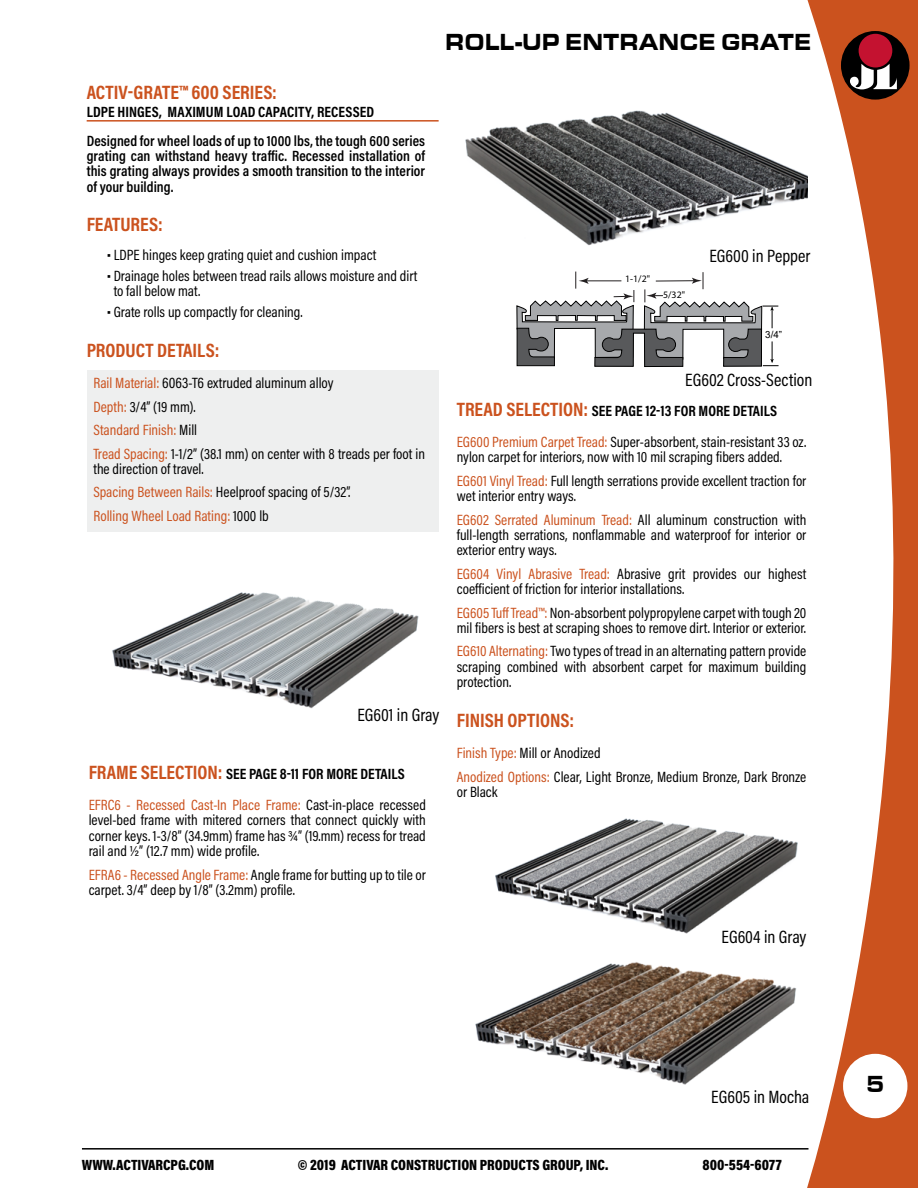
<style>
.page{position:relative;width:918px;height:1188px;background:#fff}
.page>*{position:absolute;margin:0;border:0;box-sizing:border-box;transform-origin:0 0}
.t1{font:24px "Eurostar Black Extended";color:#000;scale:.8 1}
.t2{font:700 19.5px "Acumin Pro Cond";color:#cb521e}
.t3{font:18px "Acumin Pro Cond";color:#000}
.t4{font:15px/15.3px "Acumin Pro Cond";color:#000}
.t5{font:600 15px/15.3px "Acumin Pro Cond";letter-spacing:.005em;color:#000;text-align:justify}
.t6{font:15px/31.5px "Acumin Pro Cond";color:#cb521e}
.t7{font:900 15px "Acumin Pro Cond";color:#000}
.t8{font:700 15px "Acumin Pro Cond";letter-spacing:.01em;color:#000}
.t9{font:9.9px "Myriad Pro";color:#000}
.t10{font:9.9px "Arial";color:#000}
.s1{font-size:18px}
.s2{color:#cb521e}
.s3{font-weight:700;font-size:19.5px}
.s4{font-weight:700;color:#000}
.s5{color:#000}
.s6{font-weight:700;font-size:19.5px;color:#cb521e}
.s7{font-weight:700}
</style>
<div class="page">
<svg style="left:807px;top:0;width:111px;height:1188px"></svg>
<div style="left:841px;top:31px;width:69px;height:69px;background:#000;border-radius:50%"></div>
<svg style="left:850px;top:64px;width:47px;height:25px"></svg>
<div style="left:859px;top:34px;width:33px;height:34px;background:#c41230;border-radius:50%"></div>
<div style="left:843px;top:1054px;width:64px;height:64px;background:#fff;border-radius:50%"></div>
<hr style="left:82px;top:1148px;width:727px;height:2px;background:#000">
<img style="left:495px;top:810px;width:313px;height:135px">
<img style="left:112px;top:592px;width:307px;height:117px">
<hr style="left:87px;top:120px;width:352px;height:2px;background:#cb521e">
<div style="left:87px;top:371px;width:352px;height:28px;background:#eeefef"></div>
<div style="left:87px;top:394px;width:352px;height:28px;background:#eeefef"></div>
<div style="left:87px;top:417px;width:352px;height:29px;background:#eeefef"></div>
<div style="left:87px;top:441px;width:352px;height:44px;background:#eeefef"></div>
<div style="left:87px;top:480px;width:352px;height:28px;background:#eeefef"></div>
<div style="left:87px;top:503px;width:352px;height:28px;background:#eeefef"></div>
<svg style="left:516px;top:271px;width:263px;height:96px"></svg>
<img style="left:465px;top:76px;width:343px;height:182px">
<img style="left:475px;top:945px;width:336px;height:154px">
<h1 class="t1" style="left:445px;top:27px;width:459px">ROLL-UP ENTRANCE GRATE</h1>
<h2 class="t2" style="left:87px;top:79px;width:192px">ACTIV-GRATE™ 600 SERIES:</h2>
<p class="t8" style="left:87px;top:102px;width:289px">LDPE HINGES, MAXIMUM LOAD CAPACITY, RECESSED</p>
<p class="t5" style="left:87px;top:133px;width:340px">Designed for wheel loads of up to 1000 lbs, the tough 600 series grating can withstand heavy traffic. Recessed installation of this grating always provides a smooth transition to the interior of your building.</p>
<h2 class="t2" style="left:87px;top:212px;width:78px">FEATURES:</h2>
<p class="t4" style="left:107px;top:247px;width:271px"><span class="s1">•</span>LDPE hinges keep grating quiet and cushion impact</p>
<p class="t4" style="left:114px;top:268px;width:305px;text-indent:-7px"><span class="s1">•</span> Drainage holes between tread rails allows moisture and dirt to fall below mat.</p>
<p class="t4" style="left:107px;top:304px;width:197px"><span class="s1">•</span> Grate rolls up compactly for cleaning.</p>
<h2 class="t2" style="left:87px;top:337px;width:134px">PRODUCT DETAILS:</h2>
<p class="t4" style="left:93px;top:371px;width:333px;line-height:23.4px"><span class="s2">Rail Material:</span> 6063-T6 extruded aluminum alloy<br><span class="s2">Depth:</span> 3/4” (19 mm).<br><span class="s2">Standard Finish:</span> Mill<br><span class="s2">Tread Spacing:</span> 1-1/2” (38.1 mm) on center with 8 treads per foot in</p>
<p class="t4" style="left:93px;top:457px;width:258px;line-height:23.4px">the direction of travel.<br><span class="s2">Spacing Between Rails:</span> Heelproof spacing of 5/32”.<br><span class="s2">Rolling Wheel Load Rating:</span> 1000 lb</p>
<p class="t3" style="left:357px;top:703px;width:83px">EG601 in Gray</p>
<p class="t6" style="left:89px;top:757px;width:339px"><span class="s3">FRAME SELECTION:</span> <span class="s4">SEE PAGE 8-11 FOR MORE DETAILS<br></span>EFRC6 - Recessed Cast-In Place Frame: <span class="s5">Cast-in-place recessed</span></p>
<p class="t4" style="left:89px;top:812px;width:339px;text-align:justify">level-bed frame with mitered corners that connect quickly with corner keys. 1-3/8” (34.9mm) frame has ¾” (19.mm) recess for tread rail and ½” (12.7 mm) wide profile.</p>
<p class="t4" style="left:89px;top:866px;width:339px"><span class="s2">EFRA6 - Recessed Angle Frame:</span> Angle frame for butting up to tile or carpet. 3/4” deep by 1/8” (3.2mm) profile.</p>
<p class="t9" style="left:625px;top:273px;width:26px">1-1/2"</p>
<p class="t9" style="left:663px;top:289px;width:23px">5/32"</p>
<p class="t3" style="left:710px;top:244px;width:102px">EG600 in Pepper</p>
<p class="t10" style="left:765px;top:328px;width:18px">3/4”</p>
<p class="t3" style="left:685px;top:369px;width:129px">EG602 Cross-Section</p>
<p class="t4" style="left:457px;top:394px;width:351px;line-height:31.5px"><span class="s6">TREAD SELECTION:</span> <span class="s7">SEE PAGE 12-13 FOR MORE DETAILS<br></span><span class="s2">EG600 Premium Carpet Tread:</span> Super-absorbent, stain-resistant 33 oz.</p>
<p class="t4" style="left:457px;top:445px;width:351px;line-height:23.4px">nylon carpet for interiors, now with 10 mil scraping fibers added.<br><span class="s2">EG601 Vinyl Tread:</span> Full length serrations provide excellent traction for</p>
<p class="t4" style="left:457px;top:484px;width:351px;line-height:23.4px">wet interior entry ways.<br><span class="s2">EG602 Serrated Aluminum Tread:</span> All aluminum construction with</p>
<p class="t4" style="left:457px;top:527px;width:351px">full-length serrations, nonflammable and waterproof for interior or exterior entry ways.</p>
<p class="t4" style="left:457px;top:566px;width:351px"><span class="s2">EG604 Vinyl Abrasive Tread:</span> Abrasive grit provides our highest coefficient of friction for interior installations.</p>
<p class="t4" style="left:457px;top:604px;width:351px"><span class="s2">EG605 Tuff Tread™:</span> Non-absorbent polypropylene carpet with tough 20 mil fibers is best at scraping shoes to remove dirt. Interior or exterior.</p>
<p class="t4" style="left:457px;top:643px;width:351px;text-align:justify"><span class="s2">EG610 Alternating:</span> Two types of tread in an alternating pattern provide scraping combined with absorbent carpet for maximum building protection.</p>
<h2 class="t2" style="left:457px;top:707px;width:119px">FINISH OPTIONS:</h2>
<p class="t4" style="left:457px;top:741px;width:351px;line-height:23.4px"><span class="s2">Finish Type:</span> Mill or Anodized<br><span class="s2">Anodized Options:</span> Clear, Light Bronze, Medium Bronze, Dark Bronze</p>
<p class="t4" style="left:457px;top:784px;width:42px">or Black</p>
<p class="t3" style="left:722px;top:925px;width:86px">EG604 in Gray</p>
<p class="t3" style="left:711px;top:1085px;width:100px">EG605 in Mocha</p>
<p class="t7" style="left:82px;top:1155px;width:134px">WWW.ACTIVARCPG.COM</p>
<p class="t7" style="left:298px;top:1155px;width:312px">© 2019 ACTIVAR CONSTRUCTION PRODUCTS GROUP, INC.</p>
<p class="t7" style="left:703px;top:1155px;width:81px">800-554-6077</p>
<h1 class="t1" style="left:866px;top:1072px;width:39px">55</h1>
</div>
